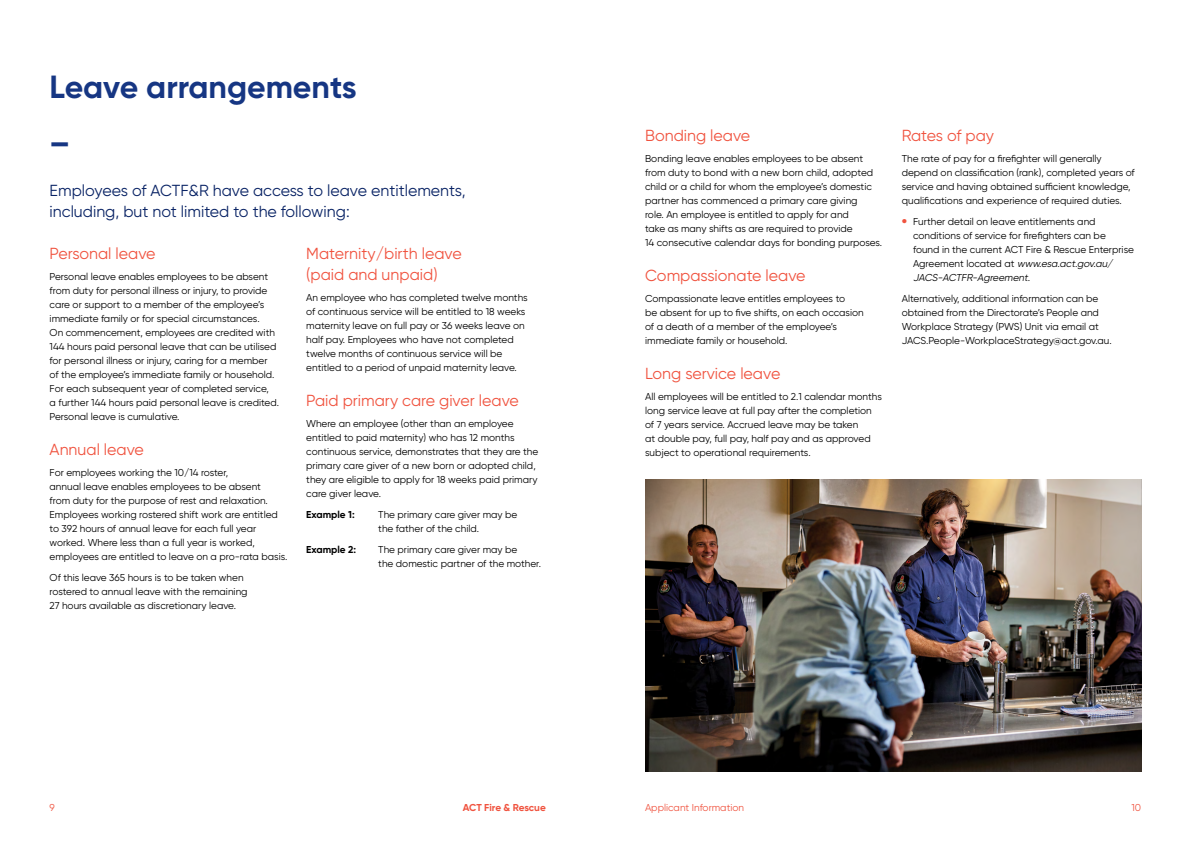
<style>
.page{position:relative;width:1191px;height:842px;background:#fff}
.page>*{position:absolute;margin:0;border:0;box-sizing:border-box;transform-origin:0 0}
.Dash{font:700 32px "Gilroy";color:#163683}
.Body{font:16px/21px "Gilroy";color:#f0533f}
.Lead_para{font:16px/21px "Gilroy";color:#092365}
.Body-2{font:16px "Gilroy";letter-spacing:-.02em;color:#f0533f}
.Body-3{font:10px/14px "Gilroy";color:#000}
.t1{font:10px "Gilroy";color:#f0533f}
.Body-4{font:700 10px "Gilroy";color:#000}
.t2{font:700 10px "Gilroy";letter-spacing:-.01em;color:#f0533f}
.s1{font-weight:800;font-size:14px;color:#f0533f}
.s2{font-style:italic}
</style>
<div class="page">
<img style="left:645px;top:479px;width:496px;height:293px">
<h1 class="Dash" style="left:50px;top:67px;width:308px">Leave arrangements</h1>
<p class="Dash" style="left:50px;top:123px;width:22px">–</p>
<p class="Lead_para" style="left:50px;top:180px;width:417px">Employees of ACTF&amp;R have access to leave entitlements, including, but not limited to the following:</p>
<h2 class="Body" style="left:50px;top:243px;width:107px">Personal leave</h2>
<p class="Body-3" style="left:50px;top:270px;width:231px">Personal leave enables employees to be absent from duty for personal illness or injury, to provide care or support to a member of the employee’s immediate family or for special circumstances.<br>On commencement, employees are credited with 144 hours paid personal leave that can be utilised for personal illness or injury, caring for a member of the employee’s immediate family or household.<br>For each subsequent year of completed service,<br>a further 144 hours paid personal leave is credited.<br>Personal leave is cumulative.</p>
<h2 class="Body" style="left:50px;top:439px;width:96px">Annual leave</h2>
<p class="Body-3" style="left:50px;top:466px;width:239px">For employees working the 10/14 roster,<br>annual leave enables employees to be absent<br>from duty for the purpose of rest and relaxation.<br>Employees working rostered shift work are entitled to 392 hours of annual leave for each full year worked. Where less than a full year is worked, employees are entitled to leave on a pro-rata basis.</p>
<p class="Body-3" style="left:50px;top:571px;width:199px">Of this leave 365 hours is to be taken when rostered to annual leave with the remaining<br>27 hours available as discretionary leave.</p>
<p class="Body" style="left:306px;top:243px;width:157px">Maternity/birth leave (paid and unpaid)</p>
<p class="Body-3" style="left:306px;top:291px;width:223px">An employee who has completed twelve months of continuous service will be entitled to 18 weeks maternity leave on full pay or 36 weeks leave on half pay. Employees who have not completed twelve months of continuous service will be entitled to a period of unpaid maternity leave.</p>
<h2 class="Body" style="left:306px;top:390px;width:214px">Paid primary care giver leave</h2>
<p class="Body-3" style="left:306px;top:417px;width:234px">Where an employee (other than an employee entitled to paid maternity) who has 12 months continuous service, demonstrates that they are the primary care giver of a new born or adopted child, they are eligible to apply for 18 weeks paid primary care giver leave.</p>
<p class="Body-4" style="left:306px;top:508px;width:50px">Example 1:</p>
<p class="Body-3" style="left:378px;top:508px;width:141px">The primary care giver may be the father of the child.</p>
<p class="Body-4" style="left:306px;top:543px;width:52px">Example 2:</p>
<p class="Body-3" style="left:378px;top:543px;width:164px">The primary care giver may be<br>the domestic partner of the mother.</p>
<h2 class="Body" style="left:645px;top:125px;width:107px">Bonding leave</h2>
<p class="Body-3" style="left:645px;top:152px;width:239px">Bonding leave enables employees to be absent from duty to bond with a new born child, adopted child or a child for whom the employee’s domestic partner has commenced a primary care giving<br>role. An employee is entitled to apply for and<br>take as many shifts as are required to provide<br>14 consecutive calendar days for bonding purposes.</p>
<h2 class="Body" style="left:645px;top:265px;width:162px">Compassionate leave</h2>
<p class="Body-3" style="left:645px;top:292px;width:220px">Compassionate leave entitles employees to<br>be absent for up to five shifts, on each occasion of a death of a member of the employee’s immediate family or household.</p>
<h2 class="Body" style="left:645px;top:363px;width:137px">Long service leave</h2>
<p class="Body-3" style="left:645px;top:390px;width:238px">All employees will be entitled to 2.1 calendar months long service leave at full pay after the completion of 7 years service. Accrued leave may be taken<br>at double pay, full pay, half pay and as approved subject to operational requirements.</p>
<p class="Body-2" style="left:901px;top:126px;width:94px">Rates of pay</p>
<p class="Body-3" style="left:901px;top:152px;width:234px">The rate of pay for a firefighter will generally depend on classification (rank), completed years of service and having obtained sufficient knowledge, qualifications and experience of required duties.</p>
<p class="Body-3" style="left:913px;top:215px;width:222px;text-indent:-11px"><span class="s1">•</span> Further detail on leave entitlements and conditions of service for firefighters can be found in the current ACT Fire &amp; Rescue Enterprise Ag re e m e n t l o ca te d a t <span class="s2">www.esa.act.gov.au/ JACS-ACTFR-Agreement.</span></p>
<p class="Body-3" style="left:901px;top:292px;width:211px">Alternatively, additional information can be obtained from the Directorate’s People and Workplace Strategy (PWS) Unit via email at JACS.People-WorkplaceStrategy@act.gov.au.</p>
<p class="t1" style="left:50px;top:801px;width:7px">9</p>
<p class="t2" style="left:463px;top:801px;width:85px">ACT Fire &amp; Rescue</p>
<p class="t1" style="left:645px;top:801px;width:101px">Applicant Information</p>
<p class="t1" style="left:1131px;top:801px;width:11px">10</p>
</div>
